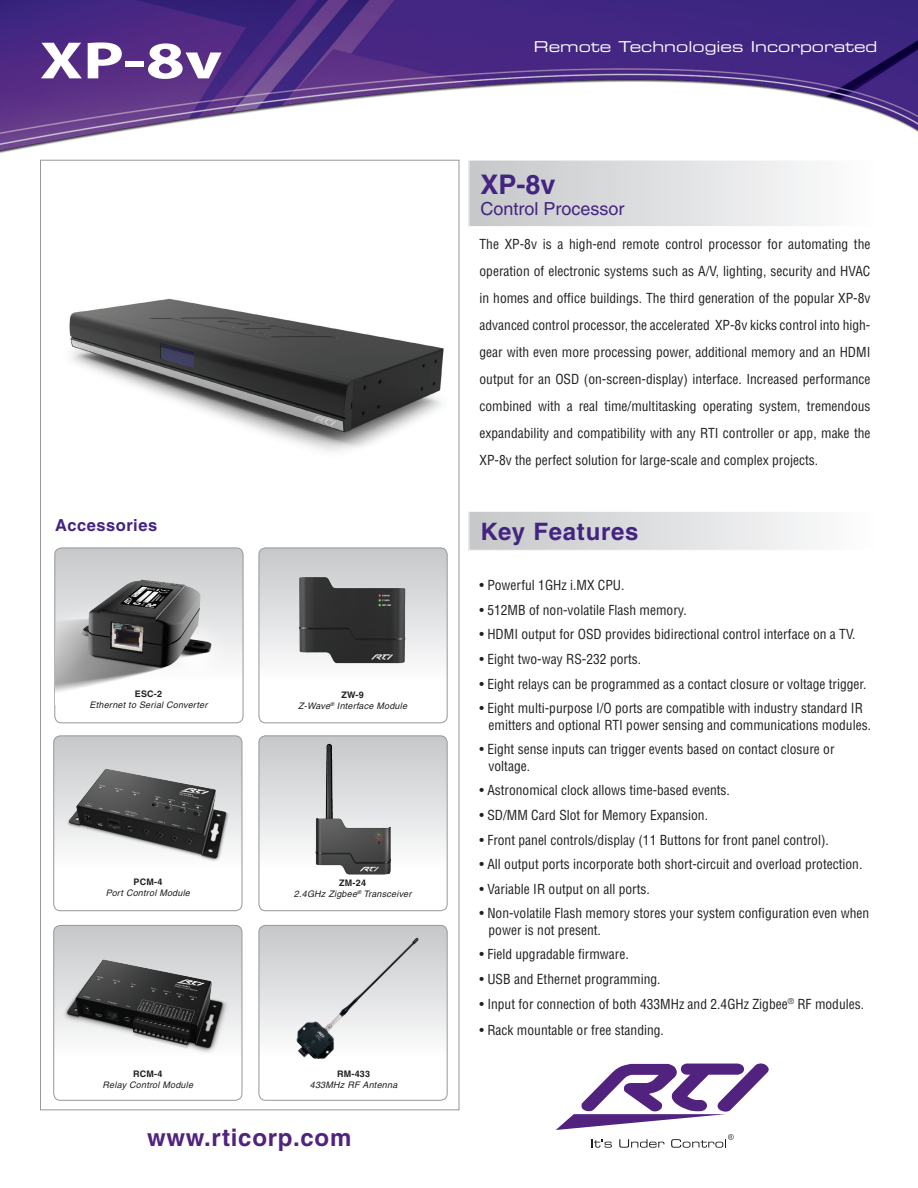
<style>
.page{position:relative;width:918px;height:1188px;background:#fff}
.page>*{position:absolute;margin:0;border:0;box-sizing:border-box;transform-origin:0 0}
.t1{font:700 52.8px "Myriad Pro";color:#fff;scale:1.33 1}
.t2{font:700 27px "Helvetica";color:#432480}
.t3{font:700 24px "Helvetica";letter-spacing:.03em;color:#52227f}
.t4{font:700 24px "Helvetica";letter-spacing:.03em;color:#432480}
.t5{font:18px "Helvetica";color:#432480}
.t6{font:700 16.5px "Helvetica";letter-spacing:.03em;color:#432480}
.t7{font:15px "Eurostile Extended Two";color:#fff}
.t8{font:condensed 13.5px/27px "Helvetica";color:#231f20}
.t9{font:italic 9px/10.8px "Helvetica";letter-spacing:.025em;color:#231f20;text-align:center}
.t10{font:700 9px "Helvetica";letter-spacing:.025em;color:#231f20}
.s1{font-weight:700;font-style:normal}
</style>
<div class="page">
<svg style="left:469px;top:209px;width:343px;height:17px;background:#dcdddf"></svg>
<img style="left:0;top:0;width:918px;height:209px">
<svg style="left:469px;top:512px;width:343px;height:39px"></svg>
<svg style="left:556px;top:1064px;width:213px;height:84px"></svg>
<img style="left:69px;top:298px;width:375px;height:154px">
<svg style="left:54px;top:925px;width:188px;height:175px"></svg>
<div style="left:53px;top:925px;width:189px;height:176px;border:1px solid #95979a;border-radius:7px"></div>
<svg style="left:259px;top:925px;width:188px;height:175px"></svg>
<div style="left:259px;top:925px;width:189px;height:176px;border:1px solid #95979a;border-radius:7px"></div>
<svg style="left:55px;top:548px;width:188px;height:175px"></svg>
<div style="left:54px;top:548px;width:189px;height:175px;border:1px solid #95979a;border-radius:7px"></div>
<img style="left:55px;top:561px;width:187px;height:144px">
<svg style="left:259px;top:548px;width:188px;height:175px"></svg>
<div style="left:259px;top:548px;width:189px;height:175px;border:1px solid #95979a;border-radius:7px"></div>
<svg style="left:54px;top:736px;width:188px;height:175px"></svg>
<div style="left:53px;top:735px;width:189px;height:176px;border:1px solid #95979a;border-radius:7px"></div>
<img style="left:54px;top:949px;width:184px;height:112px">
<svg style="left:259px;top:736px;width:188px;height:175px"></svg>
<div style="left:259px;top:735px;width:189px;height:176px;border:1px solid #95979a;border-radius:7px"></div>
<img style="left:296px;top:738px;width:111px;height:141px">
<img style="left:264px;top:929px;width:180px;height:141px">
<img style="left:282px;top:563px;width:142px;height:113px">
<img style="left:56px;top:748px;width:182px;height:121px">
<h1 class="t1" style="left:40px;top:26px;width:139px">XP-8v</h1>
<p class="t6" style="left:55px;top:515px;width:104px">Accessories</p>
<p class="t10" style="left:135px;top:689px;width:29px">ESC-2</p>
<p class="t9" style="left:90px;top:700px;width:119px">Ethernet to Serial Converter</p>
<p class="t9" style="left:298px;top:690px;width:110px"><span class="s1">ZW-9<br></span>Z-Wave<sup>®</sup> Interface Module</p>
<p class="t10" style="left:134px;top:877px;width:30px">PCM-4</p>
<p class="t9" style="left:106px;top:887px;width:85px">Port Control Module</p>
<p class="t9" style="left:294px;top:878px;width:119px"><span class="s1">ZM-24<br></span>2.4GHz Zigbee<sup>®</sup> Transceiver</p>
<p class="t10" style="left:133px;top:1068px;width:31px">RCM-4</p>
<p class="t9" style="left:103px;top:1079px;width:92px">Relay Control Module</p>
<p class="t10" style="left:337px;top:1068px;width:35px">RM-433</p>
<p class="t9" style="left:310px;top:1079px;width:89px">433MHz RF Antenna</p>
<h3 class="t3" style="left:147px;top:1123px;width:206px">www.rticorp.com</h3>
<p class="t7" style="left:534px;top:37px;width:345px">Remote Technologies Incorporated</p>
<h2 class="t2" style="left:481px;top:168px;width:77px">XP-8v</h2>
<h3 class="t5" style="left:481px;top:198px;width:146px">Control Processor</h3>
<p class="t8" style="left:480px;top:231px;width:393px;text-align:justify">The XP-8v is a high-end remote control processor for automating the operation of electronic systems such as A/V, lighting, security and HVAC in homes and office buildings. The third generation of the popular XP-8v advanced control processor, the accelerated XP-8v kicks control into high&shy;gear with even more processing power, additional memory and an HDMI output for an OSD (on-screen-display) interface. Increased performance combined with a real time/multitasking operating system, tremendous expandability and compatibility with any RTI controller or app, make the XP-8v the perfect solution for large-scale and complex projects.</p>
<h3 class="t4" style="left:481px;top:517px;width:159px">Key Features</h3>
<p class="t8" style="left:480px;top:572px;width:147px">• Powerful 1GHz i.MX CPU.</p>
<p class="t8" style="left:480px;top:596px;width:209px">• 512MB of non-volatile Flash memory.</p>
<p class="t8" style="left:480px;top:621px;width:378px">• HDMI output for OSD provides bidirectional control interface on a TV.</p>
<p class="t8" style="left:480px;top:646px;width:163px">• Eight two-way RS-232 ports.</p>
<p class="t8" style="left:480px;top:670px;width:388px">• Eight relays can be programmed as a contact closure or voltage trigger.</p>
<p class="t8" style="left:489px;top:700px;width:384px;line-height:16.5px;text-indent:-9px">• Eight multi-purpose I/O ports are compatible with industry standard IR emitters and optional RTI power sensing and communications modules.</p>
<p class="t8" style="left:489px;top:741px;width:347px;line-height:16.5px;text-indent:-9px">• Eight sense inputs can trigger events based on contact closure or voltage.</p>
<p class="t8" style="left:480px;top:777px;width:252px">• Astronomical clock allows time-based events.</p>
<p class="t8" style="left:480px;top:802px;width:230px">• SD/MM Card Slot for Memory Expansion.</p>
<p class="t8" style="left:480px;top:826px;width:351px">• Front panel controls/display (11 Buttons for front panel control).</p>
<p class="t8" style="left:480px;top:851px;width:384px">• All output ports incorporate both short-circuit and overload protection.</p>
<p class="t8" style="left:480px;top:875px;width:172px">• Variable IR output on all ports.</p>
<p class="t8" style="left:489px;top:905px;width:382px;line-height:16.5px;text-indent:-9px">• Non-volatile Flash memory stores your system configuration even when power is not present.</p>
<p class="t8" style="left:480px;top:941px;width:151px">• Field upgradable firmware.</p>
<p class="t8" style="left:480px;top:966px;width:183px">• USB and Ethernet programming.</p>
<p class="t8" style="left:480px;top:990px;width:386px">• Input for connection of both 433MHz and 2.4GHz Zigbee<sup>®</sup> RF modules.</p>
<p class="t8" style="left:480px;top:1016px;width:186px">• Rack mountable or free standing.</p>
</div>
